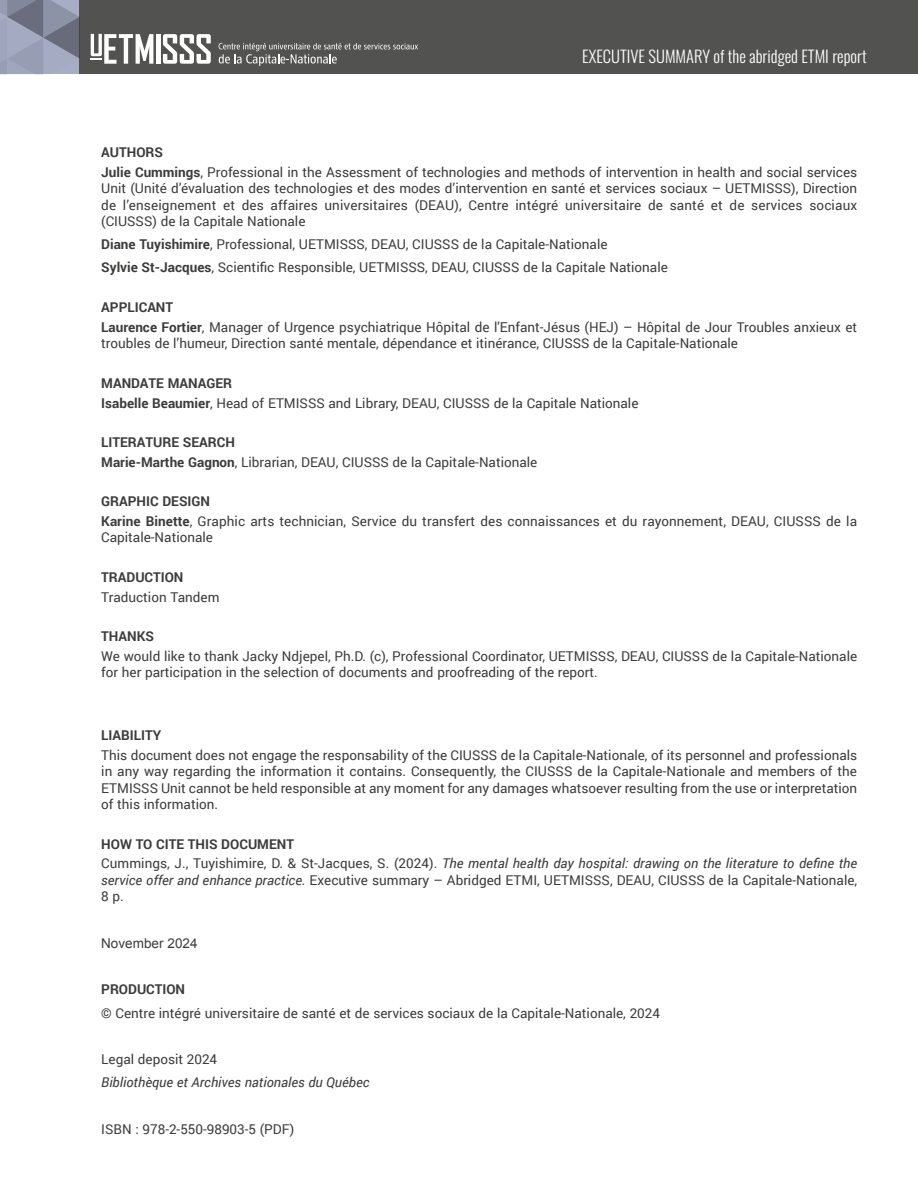
<style>
.page{position:relative;width:918px;height:1188px;background:#fff}
.page>*{position:absolute;margin:0;border:0;box-sizing:border-box;transform-origin:0 0}
.t1{font:300 16.5px "Oswald";color:#fff}
.t2{font:13.5px/16.5px "Roboto";color:#3c3c3b}
.t3{font:italic 13.5px/19.8px "Roboto";letter-spacing:.005em;color:#3c3c3b}
.t4{font:700 13.5px "Roboto";color:#3c3c3b}
.t5{font:13.5px "Arial";color:#3c3c3b}
.s1{font-weight:700}
.s2{font-size:13.65px}
.s3{font-weight:700;font-style:normal}
.s4{font-style:normal}
.s5{font-style:italic}
</style>
<div class="page">
<div style="left:0;top:0;width:918px;height:74px;background:#525251"></div>
<svg style="left:0;top:0;width:79px;height:74px;background:#8e93a8"></svg>
<hr style="left:156px;top:34px;width:4px;height:30px;background:#fff">
<svg style="left:163px;top:34px;width:48px;height:30px"></svg>
<svg style="left:91px;top:34px;width:62px;height:30px"></svg>
<svg style="left:219px;top:43px;width:199px;height:23px"></svg>
<p class="t1" style="left:582px;top:42px;width:286px">EXECUTIVE SUMMARY of the abridged ETMI report</p>
<p class="t2" style="left:101px;top:142px;width:758px;line-height:19.8px"><span class="s1">AUTHORS<br>Julie Cummings</span>, Professional in the Assessment of technologies and methods of intervention in health and social services</p>
<p class="t2" style="left:101px;top:179px;width:758px;text-align:justify">Unit (Unité d’évaluation des technologies et des modes d’intervention en santé et services sociaux – UETMISSS), Direction de l’enseignement et des affaires universitaires (DEAU), Centre intégré universitaire de santé et de services sociaux (CIUSSS) de la Capitale Nationale</p>
<p class="t2" style="left:101px;top:232px;width:568px;line-height:23.2px"><span class="s1">Diane Tuyishimire</span>, Professional, UETMISSS, DEAU, CIUSSS de la Capitale-Nationale<br><span class="s1">Sylvie St-Jacques</span>, Scientific Responsible, UETMISSS, DEAU, CIUSSS de la Capitale Nationale</p>
<p class="t2" style="left:101px;top:297px;width:757px;line-height:20px"><span class="s1">APPLICANT<br>Laurence Fortier</span>, Manager of Urgence psychiatrique <span class="s2">Hôpital de l'Enfant-Jésus (HEJ)</span> – Hôpital de Jour Troubles anxieux et</p>
<p class="t2" style="left:101px;top:335px;width:638px">troubles de l’humeur, Direction santé mentale, dépendance et itinérance, CIUSSS de la Capitale-Nationale</p>
<p class="t2" style="left:101px;top:373px;width:539px;line-height:19.8px"><span class="s1">MANDATE MANAGER<br>Isabelle Beaumier</span>, Head of ETMISSS and Library, DEAU, CIUSSS de la Capitale Nationale</p>
<p class="t2" style="left:101px;top:432px;width:438px;line-height:19.8px"><span class="s1">LITERATURE SEARCH<br>Marie-Marthe Gagnon</span>, Librarian, DEAU, CIUSSS de la Capitale-Nationale</p>
<p class="t2" style="left:101px;top:491px;width:757px;line-height:19.8px"><span class="s1">GRAPHIC DESIGN<br>Karine Binette</span>, Graphic arts technician, Service du transfert des connaissances et du rayonnement, DEAU, CIUSSS de la</p>
<p class="t2" style="left:101px;top:529px;width:113px">Capitale-Nationale</p>
<p class="t4" style="left:101px;top:568px;width:84px">TRADUCTION</p>
<p class="t2" style="left:101px;top:588px;width:120px">Traduction Tandem</p>
<p class="t4" style="left:101px;top:627px;width:54px">THANKS</p>
<p class="t2" style="left:101px;top:647px;width:758px">We would like to thank Jacky Ndjepel, Ph.D. (c), Professional Coordinator, UETMISSS, DEAU, CIUSSS de la Capitale-Nationale for her participation in the selection of documents and proofreading of the report.</p>
<p class="t4" style="left:101px;top:726px;width:62px">LIABILITY</p>
<p class="t2" style="left:101px;top:746px;width:758px;text-align:justify">This document does not engage the responsability of the CIUSSS de la Capitale‑Nationale, of its personnel and professionals in any way regarding the information it contains. Consequently, the CIUSSS de la Capitale‑Nationale and members of the ETMISSS Unit cannot be held responsible at any moment for any damages whatsoever resulting from the use or interpretation of this information.</p>
<p class="t3" style="left:101px;top:834px;width:758px"><span class="s3">HOW TO CITE THIS DOCUMENT<br></span><span class="s4">Cummings, J., Tuyishimire, D. &amp; St-Jacques, S. (2024).</span> The mental health day hospital: drawing on the literature to define the</p>
<p class="t2" style="left:101px;top:871px;width:757px"><span class="s5">service offer and enhance practice.</span> Executive summary – Abridged ETMI, UETMISSS, DEAU, CIUSSS de la Capitale-Nationale,<br>8 p.</p>
<p class="t5" style="left:101px;top:934px;width:98px">November 2024</p>
<p class="t4" style="left:101px;top:980px;width:85px">PRODUCTION</p>
<p class="t2" style="left:101px;top:1004px;width:560px">© Centre intégré universitaire de santé et de services sociaux de la Capitale-Nationale, 2024</p>
<p class="t2" style="left:101px;top:1051px;width:117px">Legal deposit 2024</p>
<p class="t3" style="left:101px;top:1072px;width:270px">Bibliothèque et Archives nationales du Québec</p>
<p class="t2" style="left:101px;top:1120px;width:195px">ISBN : 978-2-550-98903-5 (PDF)</p>
</div>
